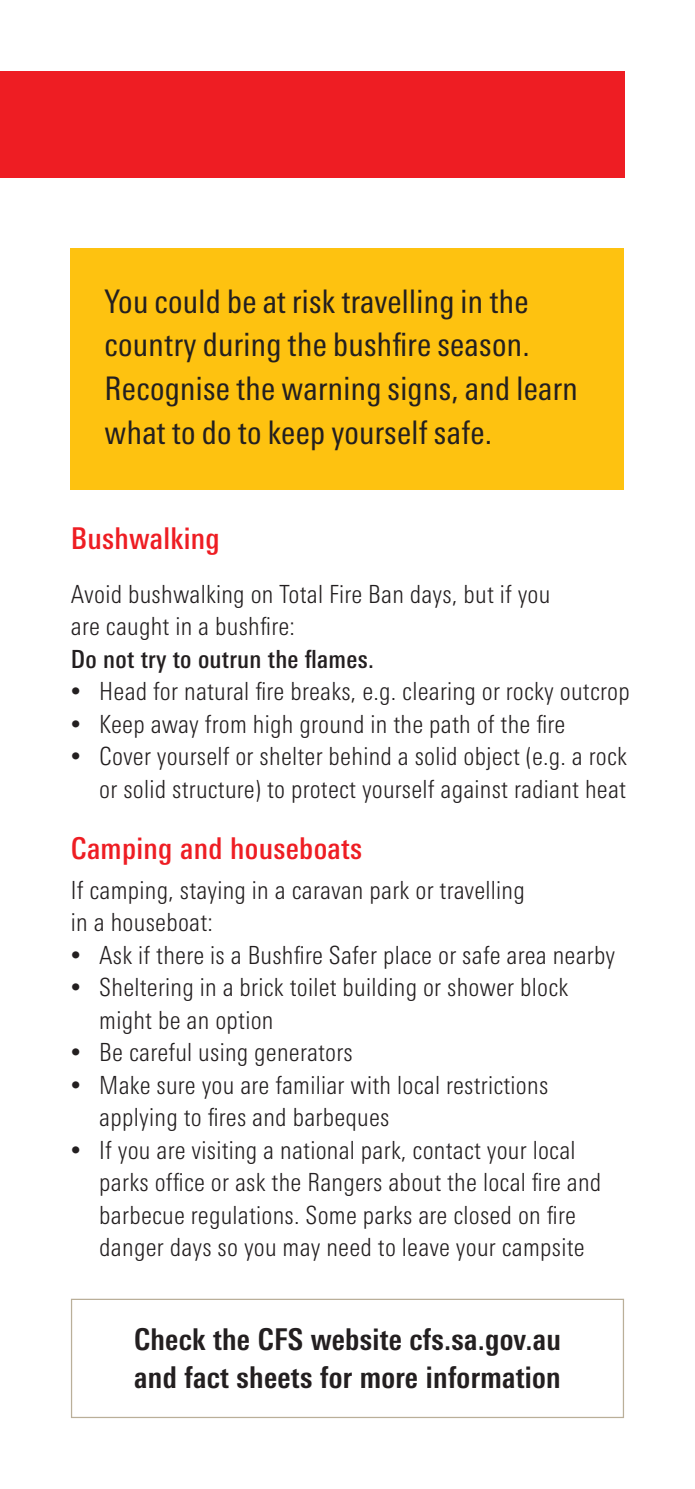
<style>
.page{position:relative;width:695px;height:1489px;background:#fff}
.page>*{position:absolute;margin:0;border:0;box-sizing:border-box;transform-origin:0 0}
.Body_Copy{font:condensed 32.5px/43.8px "Linotype Univers";letter-spacing:.01em;color:#231f20}
.Body_Copy-2{font:700 condensed 30px/37.5px "Linotype Univers";letter-spacing:.01em;color:#231f20}
.Body_Copy-3{font:500 condensed 30px "Linotype Univers";letter-spacing:.01em;color:#ee1d23}
.Body_Copy-4{font:300 condensed 25px/32.5px "Linotype Univers";letter-spacing:.01em;color:#231f20}
.Body_Copy-5{font:500 condensed 25px "Linotype Univers";letter-spacing:.01em;color:#231f20}
.s1{font-size:20px}
</style>
<div class="page">
<div style="left:0;top:71px;width:624px;height:106px;background:#ee1d23"></div>
<div style="left:71px;top:1298px;width:553px;height:119px;border:1px solid #baaf99"></div>
<div style="left:71px;top:248px;width:553px;height:241px;background:#fec210"></div>
<p class="Body_Copy" style="left:105px;top:279px;width:474px">You could be at risk travelling in the country during the bushfire season.<br>Recognise the warning signs, and learn what to do to keep yourself safe.</p>
<p class="Body_Copy-3" style="left:71px;top:520px;width:150px">Bushwalking</p>
<p class="Body_Copy-4" style="left:71px;top:577px;width:481px">Avoid bushwalking on Total Fire Ban days, but if you are caught in a bushfire:</p>
<p class="Body_Copy-5" style="left:71px;top:644px;width:304px">Do not try to outrun the flames.</p>
<p class="Body_Copy-4" style="left:71px;top:675px;width:560px"><span class="s1">•</span> Head for natural fire breaks, e.g. clearing or rocky outcrop</p>
<p class="Body_Copy-4" style="left:71px;top:707px;width:496px"><span class="s1">•</span> Keep away from high ground in the path of the fire</p>
<p class="Body_Copy-4" style="left:71px;top:740px;width:557px;text-align:right"><span class="s1">•</span> Cover yourself or shelter behind a solid object (e.g. a rock or solid structure) to protect yourself against radiant heat</p>
<p class="Body_Copy-3" style="left:71px;top:830px;width:293px">Camping and houseboats</p>
<p class="Body_Copy-4" style="left:71px;top:873px;width:455px">If camping, staying in a caravan park or travelling in a houseboat:</p>
<p class="Body_Copy-4" style="left:71px;top:938px;width:546px"><span class="s1">•</span> Ask if there is a Bushfire Safer place or safe area nearby</p>
<p class="Body_Copy-4" style="left:99px;top:971px;width:470px;text-indent:-28px"><span class="s1">•</span> Sheltering in a brick toilet building or shower block might be an option</p>
<p class="Body_Copy-4" style="left:71px;top:1036px;width:283px"><span class="s1">•</span> Be careful using generators</p>
<p class="Body_Copy-4" style="left:99px;top:1068px;width:450px;text-indent:-28px"><span class="s1">•</span> Make sure you are familiar with local restrictions applying to fires and barbeques</p>
<p class="Body_Copy-4" style="left:99px;top:1133px;width:503px;text-indent:-28px"><span class="s1">•</span> If you are visiting a national park, contact your local parks office or ask the Rangers about the local fire and barbecue regulations. Some parks are closed on fire danger days so you may need to leave your campsite</p>
<p class="Body_Copy-2" style="left:134px;top:1320px;width:428px">Check the CFS website cfs.sa.gov.au and fact sheets for more information</p>
</div>
